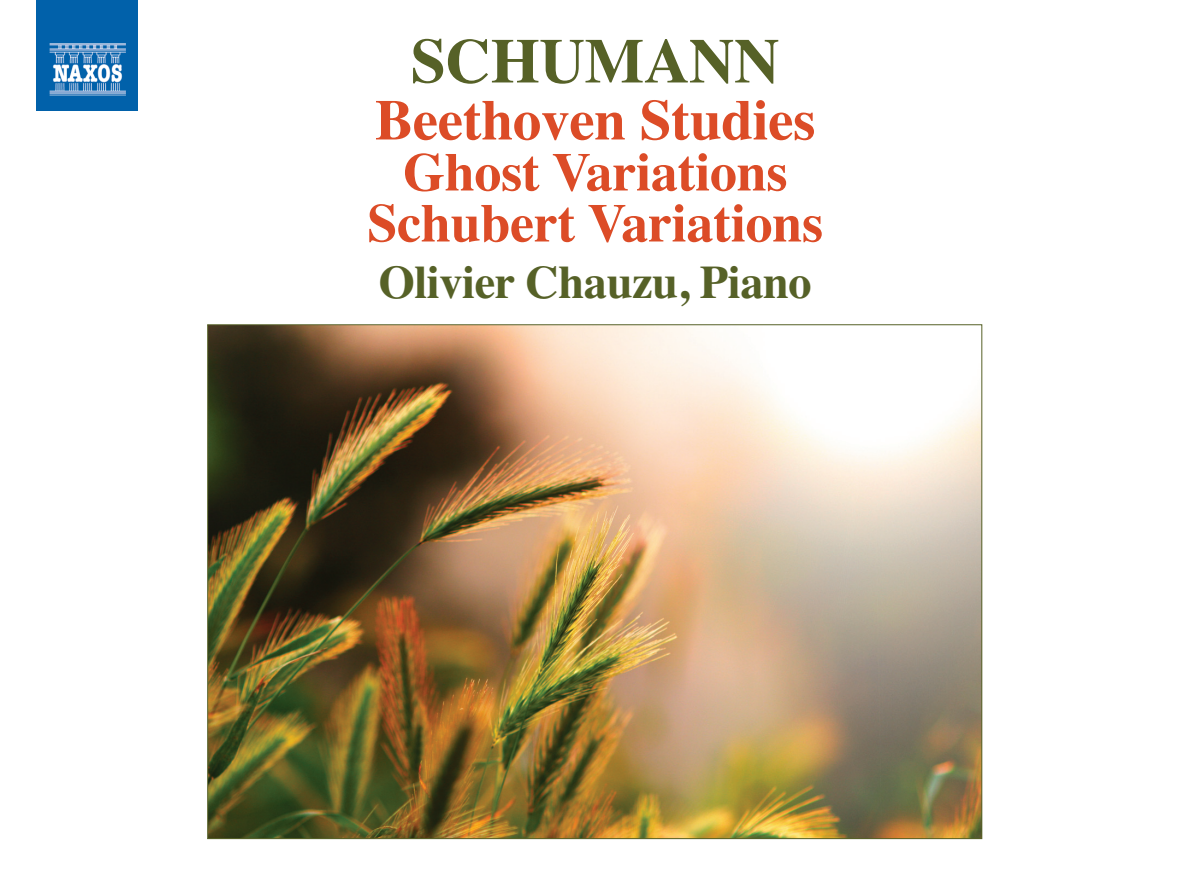
<style>
.page{position:relative;width:1188px;height:893px;background:#fff}
.page>*{position:absolute;margin:0;border:0;box-sizing:border-box;transform-origin:0 0}
.t1{font:700 63px "Times";letter-spacing:-.005em;color:#566127}
.t2{font:700 57px "Times";letter-spacing:-.005em;color:#dc4c27}
.t3{font:700 54px/51px "Times";letter-spacing:-.005em;color:#dc4c27;text-align:center}
.t4{font:700 46.5px "Times";letter-spacing:-.01em;color:#566127}
</style>
<div class="page">
<img style="left:36px;top:0;width:101px;height:110px">
<img style="left:209px;top:326px;width:771px;height:511px">
<p class="t1" style="left:411px;top:38px;width:370px">SCHUMANN</p>
<p class="t2" style="left:375px;top:100px;width:442px">Beethoven Studies</p>
<p class="t3" style="left:367px;top:152px;width:457px">Ghost Variations<br>Schubert Variations</p>
<p class="t4" style="left:379px;top:266px;width:434px">Olivier Chauzu, Piano</p>
</div>
